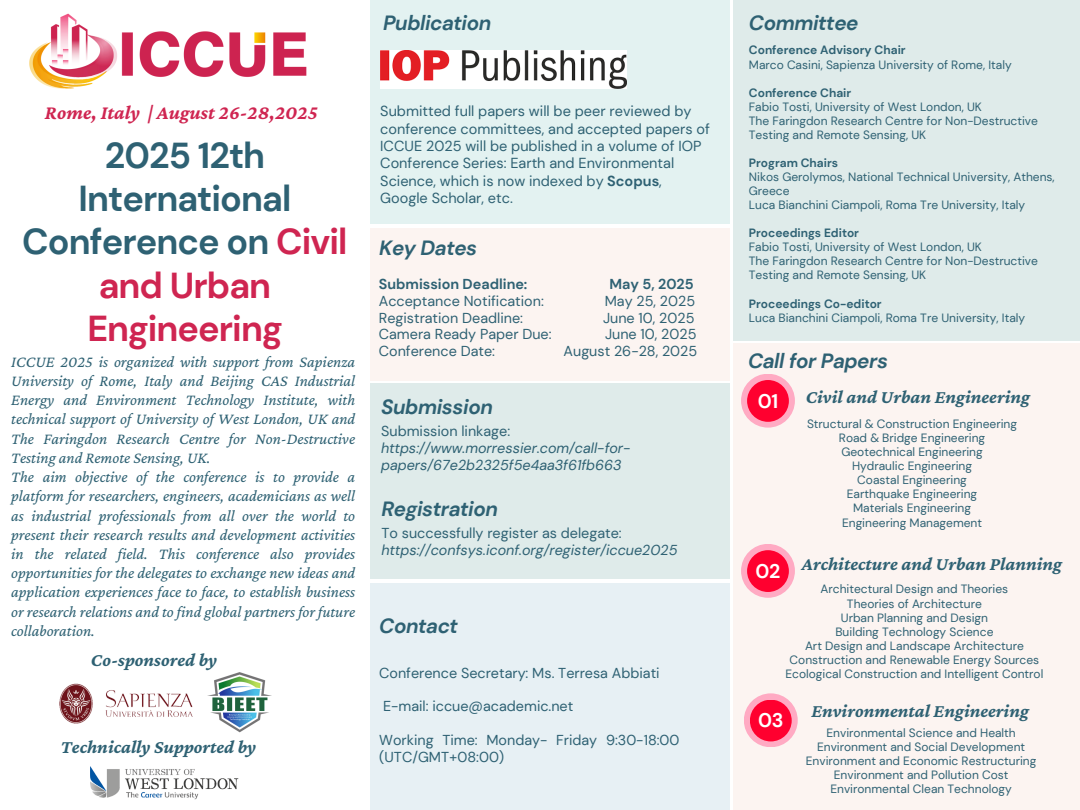
<style>
.page{position:relative;width:1080px;height:810px;background:#fff}
.page>*{position:absolute;margin:0;border:0;box-sizing:border-box;transform-origin:0 0}
.t1{font:700 36px/43.1px "DM Sans";letter-spacing:-.025em;color:#2e6173;text-align:center}
.t2{font:italic 700 20.56px "DM Sans";letter-spacing:-.02em;color:#2e6173}
.t3{font:italic 700 20.06px "Crimson Pro";color:#cf2551}
.t4{font:700 19.69px "DM Sans";color:#fff}
.t5{font:italic 700 18.81px "Crimson Pro";color:#2e6173}
.t6{font:italic 16.25px/19.2px "Crimson Pro";color:#2e6173}
.t7{font:14.5px/17.4px "DM Sans";color:#2e6173}
.t8{font:14.38px/16.9px "DM Sans";color:#2e6173}
.t9{font:italic 14.38px/16.9px "DM Sans";color:#2e6173}
.t10{font:700 14.38px "DM Sans";color:#2e6173}
.t11{font:12px/14.1px "DM Sans";color:#2e6173}
.t12{font:700 12px "DM Sans";color:#2e6173}
.s1{color:#cf2551}
.s2{font-weight:700}
.s3{font-style:normal}
</style>
<div class="page">
<div style="left:370px;top:228px;width:360px;height:153px;background:#fcf4f1"></div>
<div style="left:734px;top:0;width:346px;height:341px;background:#dfebea"></div>
<div style="left:370px;top:383px;width:360px;height:196px;background:#dfebea"></div>
<div style="left:734px;top:344px;width:346px;height:466px;background:#fcf4f1"></div>
<div style="left:370px;top:583px;width:360px;height:227px;background:#e7f0f4"></div>
<div style="left:370px;top:0;width:360px;height:224px;background:#e3f2f1"></div>
<img style="left:29px;top:14px;width:278px;height:74px">
<img style="left:59px;top:683px;width:134px;height:41px">
<img style="left:207px;top:672px;width:65px;height:61px">
<img style="left:91px;top:767px;width:148px;height:33px">
<img style="left:380px;top:50px;width:247px;height:38px">
<div style="left:741px;top:374px;width:54px;height:54px;background:#ffaac3;border-radius:50%"></div>
<div style="left:747px;top:380px;width:42px;height:42px;background:#ff002f;border-radius:50%"></div>
<div style="left:741px;top:544px;width:54px;height:54px;background:#ffaac3;border-radius:50%"></div>
<div style="left:747px;top:550px;width:42px;height:42px;background:#ff002f;border-radius:50%"></div>
<div style="left:744px;top:693px;width:54px;height:54px;background:#ffaac3;border-radius:50%"></div>
<div style="left:750px;top:700px;width:42px;height:41px;background:#ff002f;border-radius:50%"></div>
<p class="t2" style="left:383px;top:10px;width:110px">Publication</p>
<p class="t3" style="left:45px;top:101px;width:274px">Rome, Italy | August 26-28,2025</p>
<p class="t1" style="left:22px;top:134px;width:327px">2025 12th<br>International<br>Conference on <span class="s1">Civil and Urban<br>Engineering</span></p>
<p class="t6" style="left:11px;top:352px;width:345px">ICCUE 2025 is organized with support from Sapienza University of Rome, Italy and Beijing CAS Industrial Energy and Environment Technology Institute, with technical support of University of West London, UK and The Faringdon Research Centre for Non-Destructive Testing and Remote Sensing, UK.<br>The aim objective of the conference is to provide a platform for researchers, engineers, academicians as well as industrial professionals from all over the world to present their research results and development activities in the related field. This conference also provides opportunities for the delegates to exchange new ideas and application experiences face to face, to establish business or research relations and to find global partners for future collaboration.</p>
<p class="t5" style="left:91px;top:649px;width:128px">Co-sponsored by</p>
<p class="t5" style="left:61px;top:737px;width:197px">Technically Supported by</p>
<p class="t7" style="left:380px;top:103px;width:331px">Submitted full papers will be peer reviewed by conference committees, and accepted papers of ICCUE 2025 will be published in a volume of IOP Conference Series: Earth and Environmental Science, which is now indexed by <span class="s2">Scopus</span>, Google Scholar, etc.</p>
<h2 class="t2" style="left:379px;top:235px;width:100px">Key Dates</h2>
<p class="t10" style="left:379px;top:275px;width:150px">Submission Deadline:</p>
<p class="t10" style="left:610px;top:275px;width:86px">May 5, 2025</p>
<p class="t8" style="left:379px;top:292px;width:167px">Acceptance Notification:</p>
<p class="t8" style="left:605px;top:292px;width:92px">May 25, 2025</p>
<p class="t8" style="left:379px;top:309px;width:146px">Registration Deadline:</p>
<p class="t8" style="left:603px;top:309px;width:93px">June 10, 2025</p>
<p class="t8" style="left:379px;top:326px;width:174px">Camera Ready Paper Due:</p>
<p class="t8" style="left:605px;top:326px;width:93px">June 10, 2025</p>
<p class="t8" style="left:379px;top:343px;width:118px">Conference Date:</p>
<p class="t8" style="left:564px;top:343px;width:135px">August 26-28, 2025</p>
<p class="t2" style="left:381px;top:394px;width:113px">Submission</p>
<p class="t9" style="left:381px;top:423px;width:251px"><span class="s3">Submission linkage: </span>https://www.morressier.com/call-for&shy;papers/67e2b2325f5e4aa3f61fb663</p>
<p class="t2" style="left:382px;top:495px;width:118px">Registration</p>
<p class="t9" style="left:382px;top:525px;width:298px"><span class="s3">To successfully register as delegate: </span>https://confsys.iconf.org/register/iccue2025</p>
<h1 class="t2" style="left:379px;top:613px;width:80px">Contact</h1>
<h4 class="t8" style="left:379px;top:664px;width:282px">Conference Secretary: Ms. Terresa Abbiati</h4>
<h2 class="t8" style="left:383px;top:698px;width:192px">E-mail: iccue@academic.net</h2>
<h4 class="t8" style="left:379px;top:732px;width:302px">Working Time: Monday- Friday 9:30-18:00 (UTC/GMT+08:00)</h4>
<h2 class="t2" style="left:749px;top:10px;width:111px">Committee</h2>
<h3 class="t12" style="left:749px;top:43px;width:158px">Conference Advisory Chair</h3>
<h2 class="t11" style="left:749px;top:57px;width:264px">Marco Casini, Sapienza University of Rome, Italy</h2>
<p class="t12" style="left:749px;top:85px;width:104px">Conference Chair</p>
<p class="t11" style="left:749px;top:100px;width:235px">Fabio Tosti, University of West London, UK</p>
<h2 class="t11" style="left:749px;top:114px;width:291px">The Faringdon Research Centre for Non-Destructive<br>Testing and Remote Sensing, UK</h2>
<p class="t12" style="left:749px;top:155px;width:91px">Program Chairs</p>
<p class="t11" style="left:749px;top:170px;width:307px">Nikos Gerolymos, National Technical University, Athens,<br>Greece</p>
<h2 class="t11" style="left:749px;top:198px;width:278px">Luca Bianchini Ciampoli, Roma Tre University, Italy</h2>
<p class="t12" style="left:749px;top:225px;width:112px">Proceedings Editor</p>
<h4 class="t11" style="left:749px;top:240px;width:235px">Fabio Tosti, University of West London, UK</h4>
<p class="t11" style="left:749px;top:254px;width:291px">The Faringdon Research Centre for Non-Destructive<br>Testing and Remote Sensing, UK</p>
<h4 class="t12" style="left:749px;top:296px;width:134px">Proceedings Co-editor</h4>
<p class="t11" style="left:749px;top:311px;width:278px">Luca Bianchini Ciampoli, Roma Tre University, Italy</p>
<p class="t2" style="left:748px;top:348px;width:141px">Call for Papers</p>
<p class="t4" style="left:758px;top:388px;width:22px">01</p>
<p class="t5" style="left:806px;top:386px;width:226px">Civil and Urban Engineering</p>
<h2 class="t11" style="left:807px;top:417px;width:212px">Structural &amp; Construction Engineering</h2>
<h4 class="t11" style="left:839px;top:431px;width:148px">Road &amp; Bridge Engineering</h4>
<h4 class="t11" style="left:841px;top:445px;width:143px">Geotechnical Engineering</h4>
<h4 class="t11" style="left:852px;top:459px;width:121px">Hydraulic Engineering</h4>
<p class="t11" style="left:857px;top:473px;width:111px">Coastal Engineering</p>
<h2 class="t11" style="left:847px;top:487px;width:132px">Earthquake Engineering</h2>
<p class="t11" style="left:853px;top:501px;width:120px">Materials Engineering</p>
<p class="t11" style="left:842px;top:515px;width:142px">Engineering Management</p>
<p class="t4" style="left:756px;top:558px;width:26px">02</p>
<p class="t5" style="left:802px;top:553px;width:262px">Architecture and Urban Planning</p>
<h2 class="t11" style="left:821px;top:582px;width:189px">Architectural Design and Theories</h2>
<p class="t11" style="left:847px;top:596px;width:136px">Theories of Architecture</p>
<h2 class="t11" style="left:841px;top:610px;width:149px">Urban Planning and Design</h2>
<p class="t11" style="left:835px;top:625px;width:160px">Building Technology Science</p>
<p class="t11" style="left:805px;top:639px;width:220px">Art Design and Landscape Architecture</p>
<p class="t11" style="left:790px;top:653px;width:251px">Construction and Renewable Energy Sources</p>
<p class="t11" style="left:785px;top:667px;width:259px">Ecological Construction and Intelligent Control</p>
<p class="t4" style="left:758px;top:708px;width:27px">03</p>
<p class="t5" style="left:811px;top:700px;width:219px">Environmental Engineering</p>
<p class="t11" style="left:826px;top:726px;width:191px">Environmental Science and Health</p>
<p class="t11" style="left:817px;top:740px;width:210px">Environment and Social Development</p>
<p class="t11" style="left:806px;top:754px;width:232px">Environment and Economic Restructuring</p>
<h2 class="t11" style="left:834px;top:768px;width:176px">Environment and Pollution Cost</h2>
<p class="t11" style="left:830px;top:782px;width:183px">Environmental Clean Technology</p>
</div>
